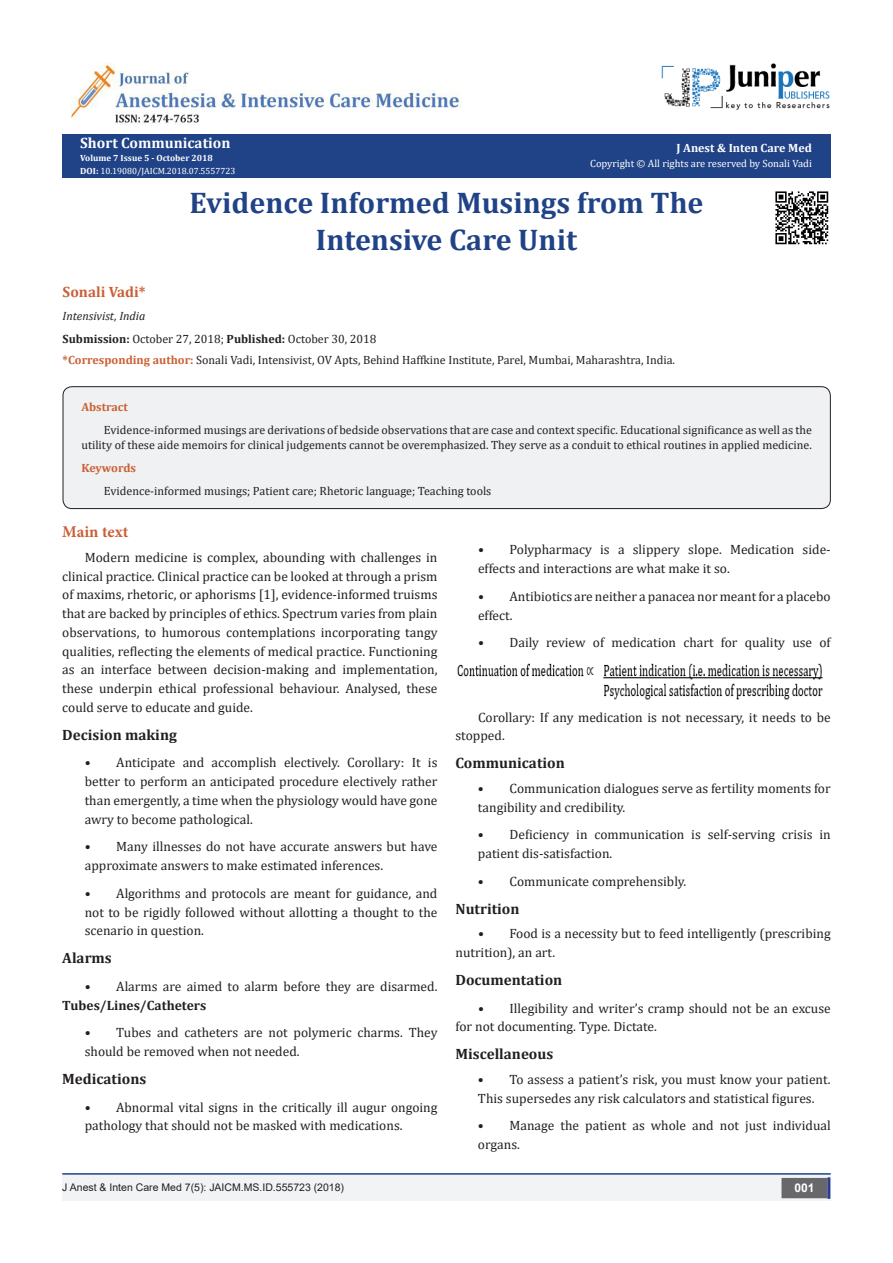
<style>
.page{position:relative;width:893px;height:1263px;background:#fff}
.page>*{position:absolute;margin:0;border:0;box-sizing:border-box;transform-origin:0 0}
.t1{font:700 30px/37.5px "Cambria";color:#204287;text-align:center}
.t2{font:700 16.5px "Minion Pro";letter-spacing:-.005em;color:#ca5f37}
.List_Paragraph{font:700 15px "Cambria";color:#231f20}
.t3{font:700 15px "Cambria";color:#fff}
.t4{font:700 15px "Cambria";color:#ca6035}
.List_Paragraph-2{font:13.5px/18.8px "Cambria";color:#231f20}
.t5{font:12px/14.4px "Cambria";color:#231f20;text-align:right}
.t6{font:700 12px "Cambria";color:#fff}
.t7{font:italic 12px "Cambria";color:#231f20}
.t8{font:700 12px "Cambria";color:#ca6035}
.t9{font:700 12px "Arial";color:#fff}
.t10{font:10.5px "Arial";color:#231f20}
.t11{font:10.5px "Cambria";color:#fff}
.t12{font:9px "Cambria";color:#fff}
.t13{font:700 9px "Cambria";color:#fff}
.s1{font-weight:700}
.s2{font-weight:700;color:#ca6035}
</style>
<div class="page">
<div style="left:62px;top:135px;width:769px;height:43px;background:#204287"></div>
<div style="left:62px;top:1175px;width:494px;height:25px;background:#f2f3f4"></div>
<div style="left:510px;top:1175px;width:321px;height:26px;background:#f2f3f4"></div>
<div style="left:782px;top:1179px;width:45px;height:18px;background:#68676a"></div>
<div style="left:781px;top:1178px;width:46px;height:20px;border:2px solid #68676a"></div>
<div style="left:827px;top:1177px;width:3px;height:22px;border:2px solid #253f8e"></div>
<img style="left:662px;top:63px;width:168px;height:47px">
<img style="left:71px;top:63px;width:391px;height:60px">
<hr style="left:62px;top:1173px;width:769px;height:2px;background:#183f89">
<img style="left:457px;top:663px;width:366px;height:37px">
<div style="left:63px;top:387px;width:767px;height:122px;background:#f0f1f2;border-radius:9px"></div>
<div style="left:63px;top:386px;width:768px;height:123px;border:1px solid #231f20;border-radius:9px"></div>
<img style="left:775px;top:191px;width:54px;height:54px">
<p class="t3" style="left:80px;top:132px;width:152px">Short Communication</p>
<p class="t13" style="left:80px;top:152px;width:134px">Volume 7 Issue 5 - October 2018</p>
<p class="t12" style="left:80px;top:165px;width:157px"><span class="s1">DOI:</span> 10.19080/JAICM.2018.07.5557723</p>
<p class="t6" style="left:676px;top:139px;width:137px">J Anest &amp; Inten Care Med</p>
<p class="t11" style="left:590px;top:158px;width:223px">Copyright © All rights are reserved by Sonali Vadi</p>
<p class="t1" style="left:189px;top:183px;width:516px">Evidence Informed Musings from The<br>Intensive Care Unit</p>
<p class="t4" style="left:63px;top:281px;width:85px">Sonali Vadi*</p>
<p class="t7" style="left:63px;top:307px;width:84px">Intensivist, India</p>
<p class="t5" style="left:63px;top:332px;width:315px"><span class="s1">Submission:</span> October 27, 2018; <span class="s1">Published:</span> October 30, 2018</p>
<p class="t5" style="left:63px;top:352px;width:614px"><span class="s2">*Corresponding author:</span> Sonali Vadi, Intensivist, OV Apts, Behind Haffkine Institute, Parel, Mumbai, Maharashtra, India.</p>
<p class="t8" style="left:81px;top:398px;width:48px">Abstract</p>
<p class="t5" style="left:81px;top:423px;width:732px">Evidence-informed musings are derivations of bedside observations that are case and context specific. Educational significance as well as the utility of these aide memoirs for clinical judgements cannot be overemphasized. They serve as a conduit to ethical routines in applied medicine.</p>
<p class="t8" style="left:81px;top:459px;width:56px">Keywords</p>
<p class="t5" style="left:104px;top:484px;width:389px">Evidence-informed musings; Patient care; Rhetoric language; Teaching tools</p>
<p class="t2" style="left:62px;top:520px;width:68px">Main text</p>
<p class="List_Paragraph-2" style="left:62px;top:548px;width:377px;text-align:justify;text-indent:22px">Modern medicine is complex, abounding with challenges in clinical practice. Clinical practice can be looked at through a prism of maxims, rhetoric, or aphorisms [1], evidence-informed truisms that are backed by principles of ethics. Spectrum varies from plain observations, to humorous contemplations incorporating tangy qualities, reflecting the elements of medical practice. Functioning as an interface between decision-making and implementation, these underpin ethical professional behaviour. Analysed, these could serve to educate and guide.</p>
<p class="List_Paragraph" style="left:62px;top:724px;width:116px">Decision making</p>
<p class="List_Paragraph-2" style="left:85px;top:753px;width:354px;text-align:justify">• Anticipate and accomplish electively. Corollary: It is better to perform an anticipated procedure electively rather than emergently, a time when the physiology would have gone awry to become pathological.</p>
<p class="List_Paragraph-2" style="left:85px;top:837px;width:354px">• Many illnesses do not have accurate answers but have approximate answers to make estimated inferences.</p>
<p class="List_Paragraph-2" style="left:85px;top:884px;width:354px;text-align:justify">• Algorithms and protocols are meant for guidance, and not to be rigidly followed without allotting a thought to the scenario in question.</p>
<p class="List_Paragraph" style="left:62px;top:947px;width:51px">Alarms</p>
<p class="List_Paragraph-2" style="left:62px;top:977px;width:377px;text-indent:22px">• Alarms are aimed to alarm before they are disarmed.<br><span class="s1">Tubes/Lines/Catheters</span></p>
<p class="List_Paragraph-2" style="left:85px;top:1023px;width:354px">• Tubes and catheters are not polymeric charms. They should be removed when not needed.</p>
<p class="List_Paragraph" style="left:62px;top:1068px;width:86px">Medications</p>
<p class="List_Paragraph-2" style="left:85px;top:1097px;width:354px">• Abnormal vital signs in the critically ill augur ongoing pathology that should not be masked with medications.</p>
<p class="List_Paragraph-2" style="left:478px;top:540px;width:354px">• Polypharmacy is a slippery slope. Medication side&shy;effects and interactions are what make it so.</p>
<p class="List_Paragraph-2" style="left:478px;top:587px;width:354px">• Antibiotics are neither a panacea nor meant for a placebo effect.</p>
<p class="List_Paragraph-2" style="left:478px;top:633px;width:354px">• Daily review of medication chart for quality use of</p>
<p class="List_Paragraph-2" style="left:455px;top:707px;width:377px;text-indent:22px">Corollary: If any medication is not necessary, it needs to be stopped.</p>
<p class="List_Paragraph" style="left:455px;top:752px;width:111px">Communication</p>
<p class="List_Paragraph-2" style="left:478px;top:779px;width:354px">• Communication dialogues serve as fertility moments for tangibility and credibility.</p>
<p class="List_Paragraph-2" style="left:478px;top:825px;width:354px">• Deficiency in communication is self-serving crisis in patient dis-satisfaction.</p>
<p class="List_Paragraph-2" style="left:478px;top:872px;width:210px">• Communicate comprehensibly.</p>
<p class="List_Paragraph" style="left:455px;top:898px;width:66px">Nutrition</p>
<p class="List_Paragraph-2" style="left:455px;top:924px;width:377px;text-indent:22px">• Food is a necessity but to feed intelligently (prescribing nutrition), an art.</p>
<p class="List_Paragraph" style="left:455px;top:969px;width:108px">Documentation</p>
<p class="List_Paragraph-2" style="left:455px;top:998px;width:377px;text-indent:22px">• Illegibility and writer’s cramp should not be an excuse for not documenting. Type. Dictate.</p>
<p class="List_Paragraph" style="left:455px;top:1043px;width:99px">Miscellaneous</p>
<p class="List_Paragraph-2" style="left:478px;top:1070px;width:354px">• To assess a patient’s risk, you must know your patient.<br>This supersedes any risk calculators and statistical figures.</p>
<p class="List_Paragraph-2" style="left:478px;top:1116px;width:354px">• Manage the patient as whole and not just individual organs.</p>
<p class="t10" style="left:62px;top:1180px;width:283px">J Anest &amp; Inten Care Med 7(5): JAICM.MS.ID.555723 (2018)</p>
<p class="t9" style="left:794px;top:1180px;width:22px">001</p>
</div>
